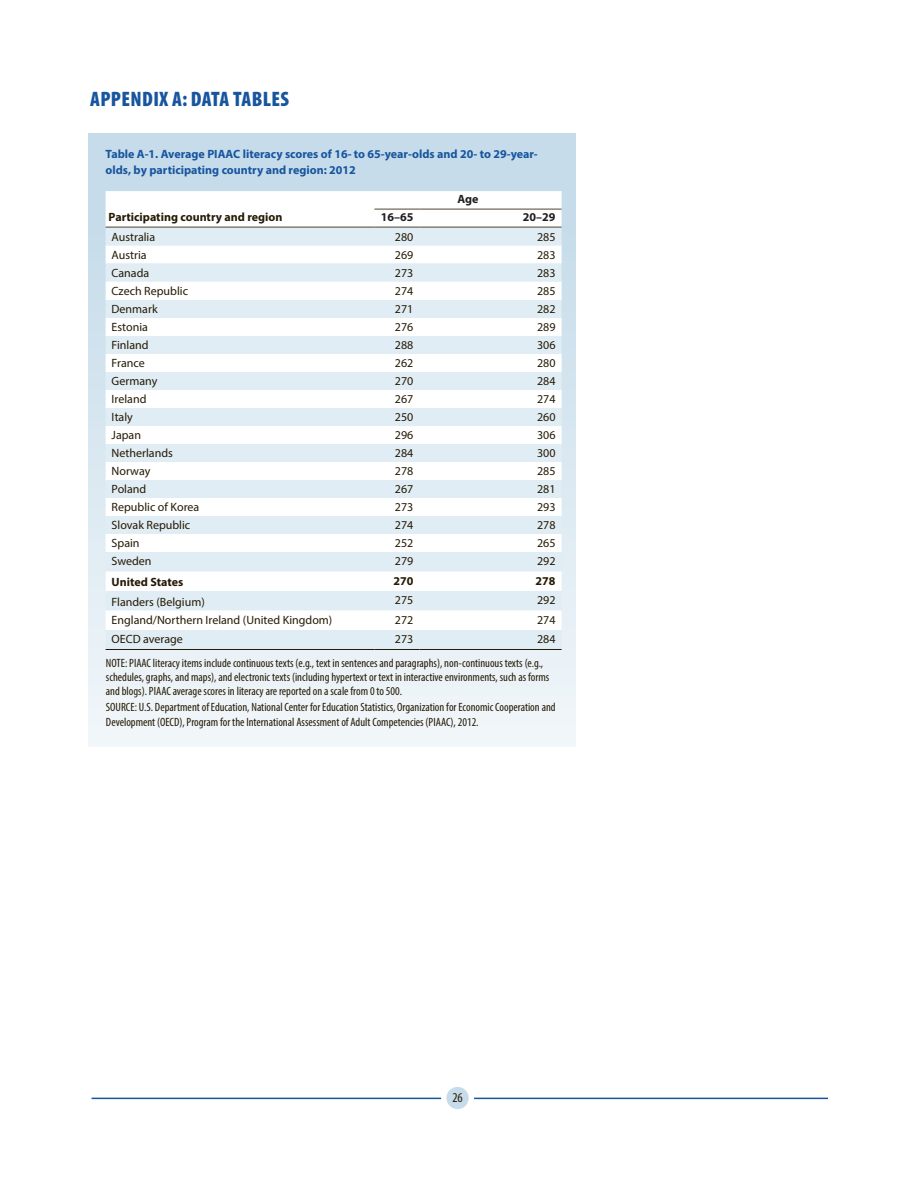
<style>
.page{position:relative;width:918px;height:1188px;background:#fff}
.page>*{position:absolute;margin:0;border:0;box-sizing:border-box;transform-origin:0 0}
.t1{font:900 condensed 21px "Myriad Pro";letter-spacing:.02em;color:#18559e}
.t2{font:condensed 13.5px "Myriad Pro";color:#251a05}
.t3{font:condensed 12px/14.4px "Myriad Pro";color:#251a05}
.Table_Stub_L{font:12px "Myriad Pro";color:#251a05}
.Table_Body_R{font:12px "Myriad Pro";color:#251a05}
.t4{font:700 12px/16.5px "Myriad Pro";color:#18559e}
.Table_Head_L{font:700 12px "Myriad Pro";color:#251a05}
.Table_Stub_L-2{font:700 12px "Myriad Pro";color:#251a05}
.Table_Head_R{font:700 12px "Myriad Pro";color:#231f20}
.Table_Body_R-2{font:700 12px "Myriad Pro";color:#251a05}
.Table_Head_C{font:700 12px "Myriad Pro";color:#231f20}
</style>
<div class="page">
<div style="left:446px;top:1087px;width:23px;height:22px;background:#c6dcea;border-radius:50%"></div>
<hr style="left:474px;top:1098px;width:354px;height:1px;background:#18559e">
<hr style="left:92px;top:1098px;width:349px;height:1px;background:#18559e">
<div style="left:88px;top:134px;width:488px;height:613px;background:linear-gradient(to bottom,#c1d9e8,#f1f6f9)"></div>
<svg style="left:106px;top:191px;width:456px;height:36px"></svg>
<div style="left:106px;top:228px;width:456px;height:421px;background:#e1edf4"></div>
<svg style="left:106px;top:245px;width:456px;height:385px"></svg>
<hr style="left:374px;top:209px;width:45px;height:1px;background:#50452e">
<hr style="left:419px;top:209px;width:143px;height:1px;background:#50452e">
<hr style="left:106px;top:227px;width:268px;height:1px;background:#50452e">
<hr style="left:374px;top:227px;width:45px;height:1px;background:#50452e">
<hr style="left:419px;top:227px;width:143px;height:1px;background:#50452e">
<hr style="left:106px;top:649px;width:268px;height:1px;background:#251a05">
<hr style="left:374px;top:649px;width:45px;height:1px;background:#251a05">
<hr style="left:419px;top:649px;width:143px;height:1px;background:#251a05">
<h2 class="t1" style="left:90px;top:87px;width:201px">APPENDIX A: DATA TABLES</h2>
<p class="t4" style="left:106px;top:145px;width:434px">Table A-1. Average PIAAC literacy scores of 16- to 65-year-olds and 20- to 29-year&shy;olds, by participating country and region: 2012</p>
<p class="Table_Head_L" style="left:109px;top:209px;width:175px">Participating country and region</p>
<p class="Table_Head_C" style="left:457px;top:191px;width:23px">Age</p>
<p class="Table_Head_R" style="left:381px;top:209px;width:34px">16–65</p>
<p class="Table_Head_R" style="left:523px;top:209px;width:34px">20–29</p>
<p class="Table_Stub_L" style="left:112px;top:230px;width:45px">Australia</p>
<p class="Table_Body_R" style="left:395px;top:230px;width:20px">280</p>
<p class="Table_Body_R" style="left:537px;top:230px;width:20px">285</p>
<p class="Table_Stub_L" style="left:112px;top:248px;width:37px">Austria</p>
<p class="Table_Body_R" style="left:395px;top:248px;width:20px">269</p>
<p class="Table_Body_R" style="left:537px;top:248px;width:20px">283</p>
<p class="Table_Stub_L" style="left:112px;top:266px;width:39px">Canada</p>
<p class="Table_Body_R" style="left:395px;top:266px;width:20px">273</p>
<p class="Table_Body_R" style="left:537px;top:266px;width:20px">283</p>
<p class="Table_Stub_L" style="left:112px;top:284px;width:78px">Czech Republic</p>
<p class="Table_Body_R" style="left:395px;top:284px;width:20px">274</p>
<p class="Table_Body_R" style="left:537px;top:284px;width:20px">285</p>
<p class="Table_Stub_L" style="left:112px;top:302px;width:48px">Denmark</p>
<p class="Table_Body_R" style="left:395px;top:302px;width:20px">271</p>
<p class="Table_Body_R" style="left:537px;top:302px;width:20px">282</p>
<p class="Table_Stub_L" style="left:112px;top:320px;width:38px">Estonia</p>
<p class="Table_Body_R" style="left:395px;top:320px;width:20px">276</p>
<p class="Table_Body_R" style="left:537px;top:320px;width:20px">289</p>
<p class="Table_Stub_L" style="left:112px;top:338px;width:39px">Finland</p>
<p class="Table_Body_R" style="left:395px;top:338px;width:20px">288</p>
<p class="Table_Body_R" style="left:537px;top:338px;width:20px">306</p>
<p class="Table_Stub_L" style="left:112px;top:356px;width:35px">France</p>
<p class="Table_Body_R" style="left:395px;top:356px;width:20px">262</p>
<p class="Table_Body_R" style="left:537px;top:356px;width:20px">280</p>
<p class="Table_Stub_L" style="left:112px;top:374px;width:47px">Germany</p>
<p class="Table_Body_R" style="left:395px;top:374px;width:20px">270</p>
<p class="Table_Body_R" style="left:537px;top:374px;width:20px">284</p>
<p class="Table_Stub_L" style="left:112px;top:392px;width:36px">Ireland</p>
<p class="Table_Body_R" style="left:395px;top:392px;width:20px">267</p>
<p class="Table_Body_R" style="left:537px;top:392px;width:20px">274</p>
<p class="Table_Stub_L" style="left:112px;top:410px;width:23px">Italy</p>
<p class="Table_Body_R" style="left:395px;top:410px;width:20px">250</p>
<p class="Table_Body_R" style="left:537px;top:410px;width:20px">260</p>
<p class="Table_Stub_L" style="left:112px;top:428px;width:31px">Japan</p>
<p class="Table_Body_R" style="left:395px;top:428px;width:20px">296</p>
<p class="Table_Body_R" style="left:537px;top:428px;width:20px">306</p>
<p class="Table_Stub_L" style="left:112px;top:446px;width:63px">Netherlands</p>
<p class="Table_Body_R" style="left:395px;top:446px;width:20px">284</p>
<p class="Table_Body_R" style="left:537px;top:446px;width:20px">300</p>
<p class="Table_Stub_L" style="left:112px;top:464px;width:40px">Norway</p>
<p class="Table_Body_R" style="left:395px;top:464px;width:20px">278</p>
<p class="Table_Body_R" style="left:537px;top:464px;width:20px">285</p>
<p class="Table_Stub_L" style="left:112px;top:482px;width:36px">Poland</p>
<p class="Table_Body_R" style="left:395px;top:482px;width:20px">267</p>
<p class="Table_Body_R" style="left:537px;top:482px;width:20px">281</p>
<p class="Table_Stub_L" style="left:112px;top:500px;width:89px">Republic of Korea</p>
<p class="Table_Body_R" style="left:395px;top:500px;width:20px">273</p>
<p class="Table_Body_R" style="left:537px;top:500px;width:20px">293</p>
<p class="Table_Stub_L" style="left:112px;top:518px;width:80px">Slovak Republic</p>
<p class="Table_Body_R" style="left:395px;top:518px;width:20px">274</p>
<p class="Table_Body_R" style="left:537px;top:518px;width:20px">278</p>
<p class="Table_Stub_L" style="left:112px;top:536px;width:29px">Spain</p>
<p class="Table_Body_R" style="left:395px;top:536px;width:20px">252</p>
<p class="Table_Body_R" style="left:537px;top:536px;width:20px">265</p>
<p class="Table_Stub_L" style="left:112px;top:554px;width:41px">Sweden</p>
<p class="Table_Body_R" style="left:395px;top:554px;width:20px">279</p>
<p class="Table_Body_R" style="left:537px;top:554px;width:20px">292</p>
<p class="Table_Stub_L-2" style="left:112px;top:575px;width:73px">United States</p>
<p class="Table_Body_R-2" style="left:393px;top:573px;width:21px">270</p>
<p class="Table_Body_R-2" style="left:536px;top:573px;width:21px">278</p>
<p class="Table_Stub_L" style="left:112px;top:595px;width:95px">Flanders (Belgium)</p>
<p class="Table_Body_R" style="left:395px;top:593px;width:20px">275</p>
<p class="Table_Body_R" style="left:537px;top:593px;width:20px">292</p>
<p class="Table_Stub_L" style="left:112px;top:613px;width:222px">England/Northern Ireland (United Kingdom)</p>
<p class="Table_Body_R" style="left:395px;top:613px;width:20px">272</p>
<p class="Table_Body_R" style="left:537px;top:613px;width:20px">274</p>
<p class="Table_Stub_L" style="left:112px;top:632px;width:73px">OECD average</p>
<p class="Table_Body_R" style="left:395px;top:632px;width:20px">273</p>
<p class="Table_Body_R" style="left:537px;top:632px;width:20px">284</p>
<p class="t3" style="left:106px;top:655px;width:445px">NOTE: PIAAC literacy items include continuous texts (e.g., text in sentences and paragraphs), non-continuous texts (e.g., schedules, graphs, and maps), and electronic texts (including hypertext or text in interactive environments, such as forms and blogs). PIAAC average scores in literacy are reported on a scale from 0 to 500.</p>
<p class="t3" style="left:106px;top:700px;width:451px">SOURCE: U.S. Department of Education, National Center for Education Statistics, Organization for Economic Cooperation and<br>Development (OECD), Program for the International Assessment of Adult Competencies (PIAAC), 2012.</p>
<p class="t2" style="left:452px;top:1090px;width:12px">26</p>
</div>
